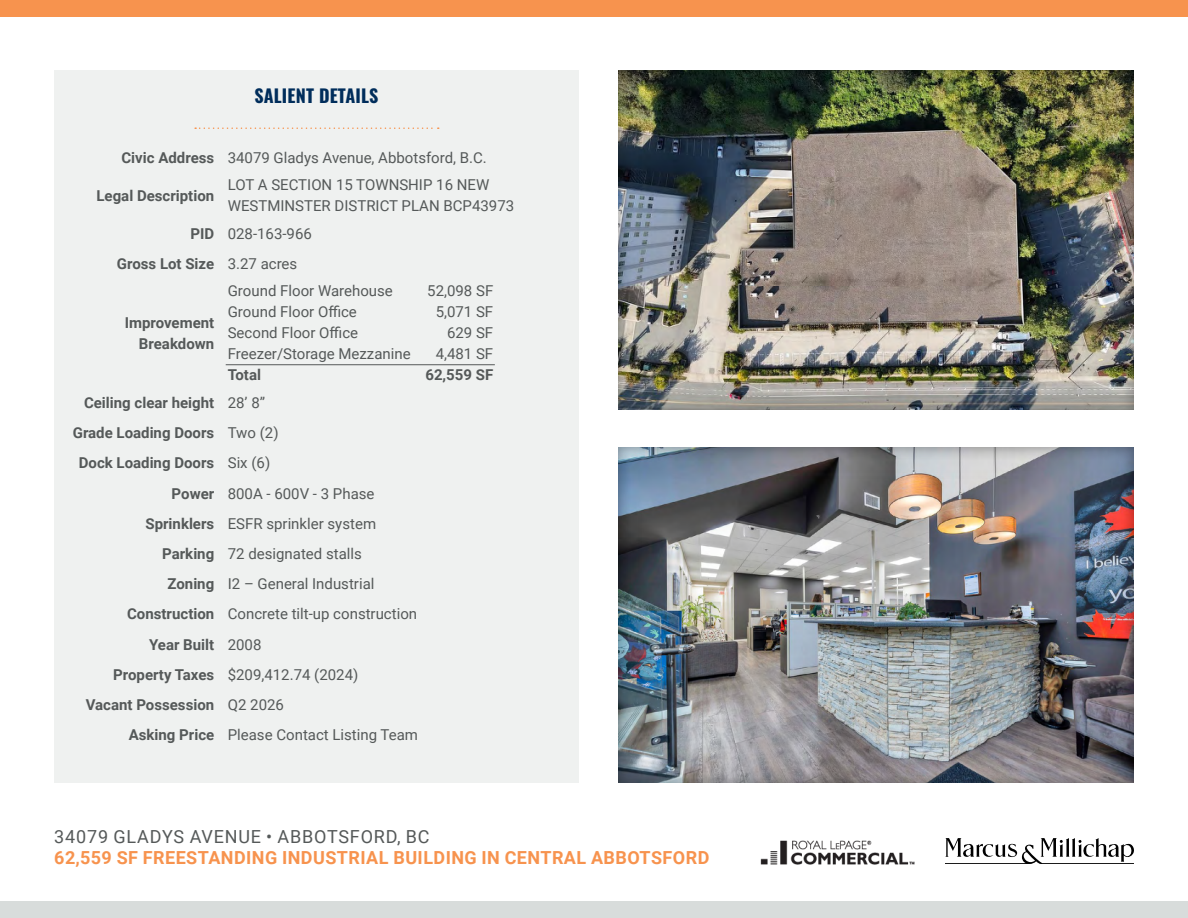
<style>
.page{position:relative;width:1188px;height:918px;background:#fff}
.page>*{position:absolute;margin:0;border:0;box-sizing:border-box;transform-origin:0 0}
.t1{font:700 18px "Roboto";letter-spacing:.025em;color:#f7934e}
.t2{font:18px "Roboto";letter-spacing:.045em;color:#555959}
.t3{font:700 18px "Oswald";letter-spacing:.01em;color:#002d5b}
.t4{font:15px/21px "Roboto";color:#555959}
.t5{font:700 15px/21px "Roboto";color:#555959;text-align:right}
.s1{font-weight:700}
.s2{font-weight:400}
</style>
<div class="page">
<div style="left:605px;top:58px;width:541px;height:352px;background:#000;opacity:.4"></div>
<div style="left:605px;top:435px;width:541px;height:348px;background:#000;opacity:.4"></div>
<div style="left:0;top:0;width:1188px;height:16px;background:#f7934e"></div>
<div style="left:0;top:901px;width:1188px;height:16px;background:#d8dcdb"></div>
<div style="left:54px;top:70px;width:525px;height:713px;background:#eff1f0"></div>
<svg style="left:195px;top:127px;width:244px;height:2px"></svg>
<svg style="left:945px;top:838px;width:189px;height:26px"></svg>
<img style="left:760px;top:840px;width:155px;height:25px">
<hr style="left:226px;top:364px;width:269px;height:1px;background:#555959">
<p class="t3" style="left:254px;top:87px;width:126px">SALIENT DETAILS</p>
<p class="t4" style="left:121px;top:146px;width:367px"><span class="s1">Civic Address</span> 34079 Gladys Avenue, Abbotsford, B.C.</p>
<p class="t5" style="left:96px;top:184px;width:119px">Legal Description</p>
<p class="t4" style="left:228px;top:174px;width:288px">LOT A SECTION 15 TOWNSHIP 16 NEW<br>WESTMINSTER DISTRICT PLAN BCP43973</p>
<p class="t4" style="left:117px;top:218px;width:196px;line-height:30.3px;text-indent:74px"><span class="s1">PID</span> 028-163-966<br><span class="s1">Gross Lot Size</span> 3.27 acres</p>
<p class="t4" style="left:228px;top:280px;width:167px">Ground Floor Warehouse</p>
<p class="t4" style="left:427px;top:280px;width:67px">52,098 SF</p>
<p class="t4" style="left:228px;top:301px;width:131px">Ground Floor Office</p>
<p class="t4" style="left:436px;top:301px;width:59px">5,071 SF</p>
<p class="t4" style="left:228px;top:322px;width:132px">Second Floor Office</p>
<p class="t4" style="left:447px;top:322px;width:48px">629 SF</p>
<p class="t4" style="left:228px;top:343px;width:184px">Freezer/Storage Mezzanine</p>
<p class="t4" style="left:436px;top:343px;width:59px">4,481 SF</p>
<p class="t5" style="left:228px;top:364px;width:35px">Total</p>
<p class="t5" style="left:425px;top:364px;width:69px">62,559 SF</p>
<p class="t5" style="left:84px;top:391px;width:183px">Ceiling clear height <span class="s2">28’ 8”</span></p>
<p class="t5" style="left:73px;top:422px;width:207px">Grade Loading Doors <span class="s2">Two (2)</span></p>
<p class="t5" style="left:79px;top:452px;width:193px">Dock Loading Doors <span class="s2">Six (6)</span></p>
<p class="t4" style="left:172px;top:482px;width:204px"><span class="s1">Power</span> 800A - 600V - 3 Phase</p>
<p class="t4" style="left:145px;top:512px;width:232px"><span class="s1">Sprinklers</span> ESFR sprinkler system</p>
<p class="t4" style="left:162px;top:543px;width:201px"><span class="s1">Parking</span> 72 designated stalls</p>
<p class="t4" style="left:168px;top:573px;width:208px"><span class="s1">Zoning</span> I2 – General Industrial</p>
<p class="t4" style="left:127px;top:603px;width:292px"><span class="s1">Construction</span> Concrete tilt-up construction</p>
<p class="t5" style="left:149px;top:633px;width:114px">Year Built <span class="s2">2008</span></p>
<p class="t4" style="left:113px;top:664px;width:247px"><span class="s1">Property Taxes</span> $209,412.74 (2024)</p>
<p class="t5" style="left:86px;top:694px;width:200px">Vacant Possession <span class="s2">Q2 2026</span></p>
<p class="t4" style="left:129px;top:724px;width:291px"><span class="s1">Asking Price</span> Please Contact Listing Team</p>
<p class="t5" style="left:125px;top:311px;width:91px">Improvement<br>Breakdown</p>
<p class="t2" style="left:54px;top:824px;width:377px">34079 GLADYS AVENUE • ABBOTSFORD, BC</p>
<p class="t1" style="left:54px;top:845px;width:657px">62,559 SF FREESTANDING INDUSTRIAL BUILDING IN CENTRAL ABBOTSFORD</p>
</div>
